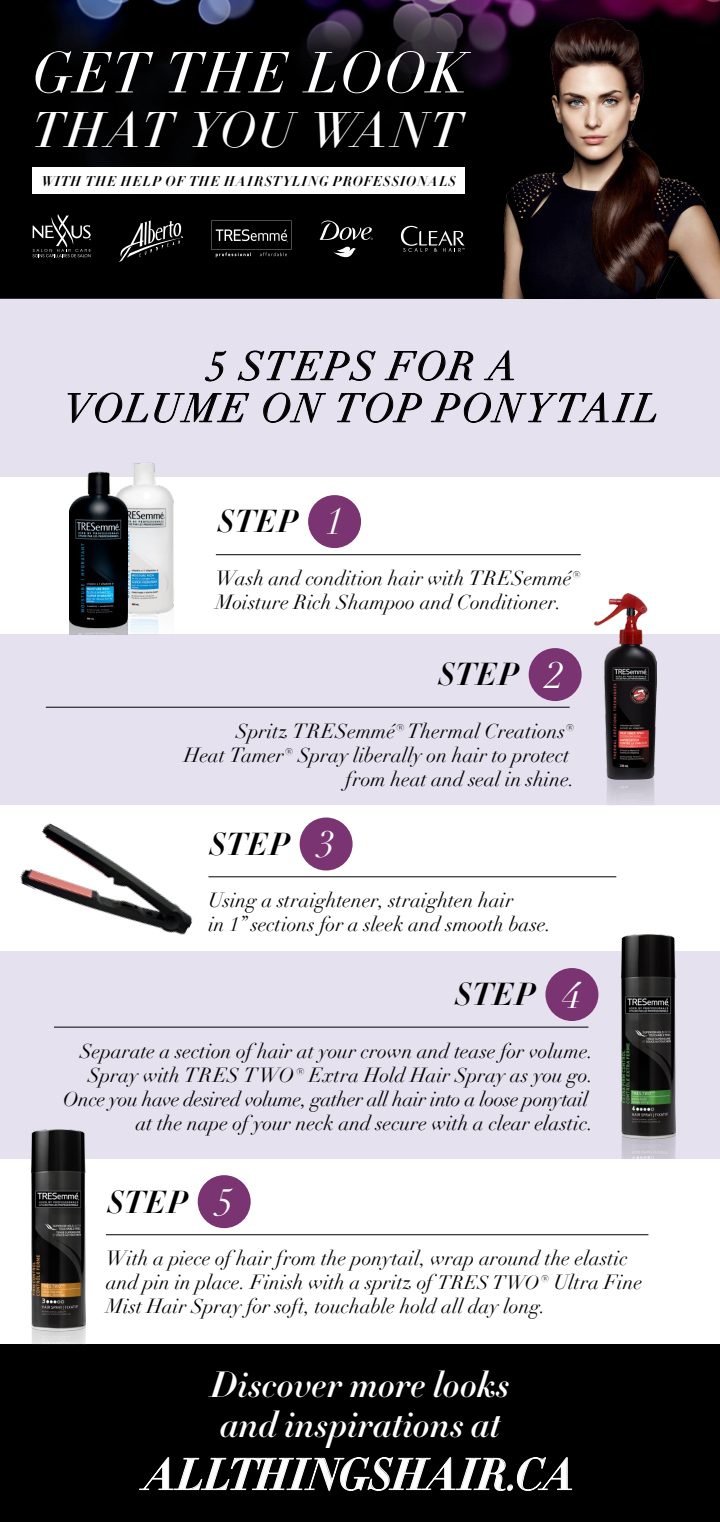
<style>
.page{position:relative;width:720px;height:1522px;background:#fff}
.page>*{position:absolute;margin:0;border:0;box-sizing:border-box;transform-origin:0 0}
.t1{font:57px "Didot HTF L16 Light Ital";letter-spacing:.05em;color:#fff}
.t2{font:49.4px "Didot HTF L16 Light Ital";letter-spacing:.05em;color:#fff}
.t3{font:44px "Didot HTF B24 Bold Ital";letter-spacing:-.01em;color:#fff}
.t4{font:italic 39.6px/42px "Didot";letter-spacing:.045em;color:#000;text-align:center}
.t5{font:36px/40px "Didot HTF B24 Bold Ital";color:#fff}
.t6{font:31.4px "Didot HTF B24 Bold Ital";letter-spacing:.02em;color:#000}
.t7{font:italic 20px/24px "Didot";color:#000}
.t8{font:14px "Didot HTF B24 Bold Ital";letter-spacing:.06em;color:#000}
.s1{font-family:"Didot";font-style:italic;font-size:37.4px;color:#fff}
.s2{font-size:19px}
</style>
<div class="page">
<img style="left:0;top:0;width:720px;height:298px">
<div style="left:0;top:298px;width:720px;height:179px;background:#e5e1ef"></div>
<div style="left:0;top:1344px;width:720px;height:177px;background:#000"></div>
<svg style="left:139px;top:1457px;width:434px;height:34px"></svg>
<div style="left:0;top:634px;width:720px;height:171px;background:#e5e1ef"></div>
<div style="left:0;top:950px;width:720px;height:208px;background:#e5e1ef"></div>
<div style="left:32px;top:167px;width:433px;height:27px;background:#fff"></div>
<img style="left:127px;top:617px;width:32px;height:17px">
<img style="left:127px;top:463px;width:47px;height:154px">
<img style="left:621px;top:934px;width:55px;height:224px">
<img style="left:32px;top:1129px;width:54px;height:215px">
<img style="left:595px;top:594px;width:61px;height:210px">
<img style="left:69px;top:471px;width:58px;height:163px">
<img style="left:20px;top:823px;width:173px;height:112px">
<hr style="left:216px;top:554px;width:365px;height:1px;background:#000">
<hr style="left:208px;top:876px;width:408px;height:1px;background:#000">
<hr style="left:106px;top:1234px;width:542px;height:1px;background:#000">
<hr style="left:46px;top:706px;width:524px;height:1px;background:#000">
<hr style="left:54px;top:1026px;width:534px;height:1px;background:#000">
<svg style="left:32px;top:214px;width:625px;height:209px"></svg>
<div style="left:198px;top:1175px;width:53px;height:53px;background:#7a3471;border-radius:50%"></div>
<div style="left:545px;top:968px;width:53px;height:52px;background:#7a3471;border-radius:50%"></div>
<div style="left:300px;top:817px;width:53px;height:53px;background:#7a3471;border-radius:50%"></div>
<div style="left:529px;top:648px;width:53px;height:53px;background:#7a3471;border-radius:50%"></div>
<div style="left:308px;top:495px;width:53px;height:53px;background:#7a3471;border-radius:50%"></div>
<img style="left:498px;top:16px;width:222px;height:282px">
<h1 class="t1" style="left:33px;top:37px;width:434px">GET THE LOOK</h1>
<h2 class="t2" style="left:33px;top:99px;width:430px">THAT YOU WANT</h2>
<p class="t8" style="left:41px;top:172px;width:416px">WITH THE HELP OF THE HAIRSTYLING PROFESSIONALS</p>
<h3 class="t4" style="left:65px;top:345px;width:595px">5 STEPS FOR A<br>VOLUME ON TOP PONYTAIL</h3>
<h3 class="t6" style="left:217px;top:502px;width:127px">STEP <span class="s1">1</span></h3>
<p class="t7" style="left:216px;top:566px;width:366px">Wash and condition hair with TRESemmé<span class="s2">®<br></span>Moisture Rich Shampoo and Conditioner.</p>
<h3 class="t6" style="left:438px;top:655px;width:128px">STEP <span class="s1">2</span></h3>
<p class="t7" style="left:184px;top:719px;width:392px;text-align:right">Spritz TRESemmé<span class="s2">®</span> Thermal Creations<span class="s2">®<br></span>Heat Tamer<span class="s2">®</span> Spray liberally on hair to protect from heat and seal in shine.</p>
<h3 class="t6" style="left:209px;top:824px;width:128px">STEP <span class="s1">3</span></h3>
<p class="t7" style="left:208px;top:888px;width:345px">Using a straightener, straighten hair<br>in 1” sections for a sleek and smooth base.</p>
<h3 class="t6" style="left:455px;top:974px;width:128px">STEP <span class="s1">4</span></h3>
<p class="t7" style="left:63px;top:1038px;width:532px;text-align:right">Separate a section of hair at your crown and tease for volume.<br>Spray with TRES TWO<span class="s2">®</span> Extra Hold Hair Spray as you go.<br>Once you have desired volume, gather all hair into a loose ponytail at the nape of your neck and secure with a clear elastic.</p>
<h3 class="t6" style="left:107px;top:1181px;width:128px">STEP <span class="s1">5</span></h3>
<p class="t7" style="left:106px;top:1246px;width:538px">With a piece of hair from the ponytail, wrap around the elastic and pin in place. Finish with a spritz of <span class="s2">TRES TWO®</span> Ultra Fine<br>Mist Hair Spray for soft, touchable hold all day long.</p>
<h3 class="t5" style="left:210px;top:1365px;width:301px">Discover more looks and inspirations at</h3>
<h3 class="t3" style="left:146px;top:1446px;width:429px">ALLTHINGSHAIR.CA</h3>
</div>
